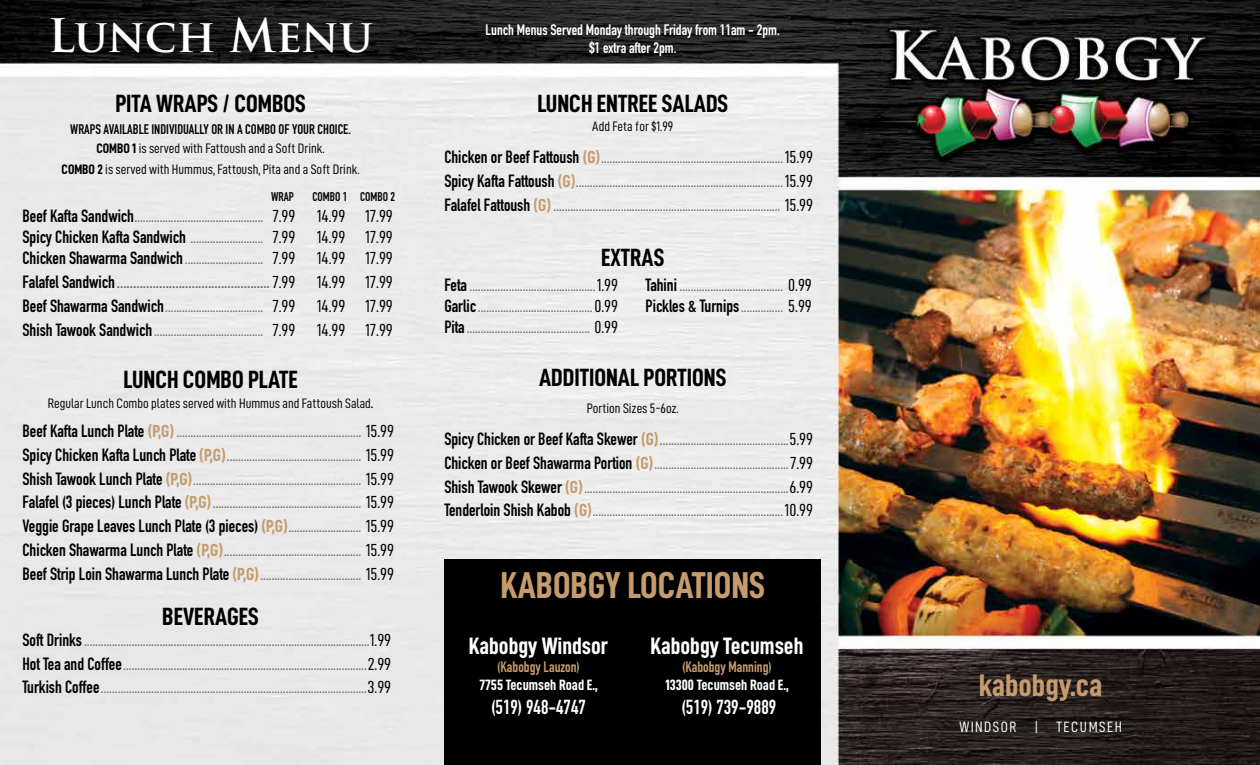
<style>
.page{position:relative;width:1260px;height:765px;background:#fff}
.page>*{position:absolute;margin:0;border:0;box-sizing:border-box;transform-origin:0 0}
.t1{font:700 45px "Trajan Pro";letter-spacing:-.01em;color:#fff}
.t2{font:37.5px "D DIN Condensed Bold";color:#c69b6d}
.t3{font:31.25px "D DIN Condensed Bold";color:#c69b6d;scale:1.05 1}
.t4{font:25px "D DIN Condensed Bold";color:#000}
.t5{font:23.75px "D DIN Condensed Bold";color:#fff}
.t6{font:700 20px "DIN Condensed";color:#fff}
.t7{font:17.5px/23.8px "D DIN Condensed";color:#6d6e71;text-align:justify}
.t8{font:700 17.5px "DIN Condensed";color:#000}
.t9{font:700 17.5px "DIN Condensed";color:#6d6e71}
.t10{font:700 15px/18px "DIN Condensed";color:#fff;text-align:center}
.t11{font:15px "D DIN Condensed Bold";color:#fff}
.t12{font:700 15px "DIN Condensed";color:#c79c6e}
.t13{font:15px "D DIN Condensed";letter-spacing:.1em;color:#fff}
.t14{font:13.75px/21.2px "D DIN Condensed";color:#000;text-align:center}
.t15{font:700 13.75px "DIN Condensed";color:#000}
.t16{font:700 12.5px "DIN Condensed";color:#000}
.s1{font-family:"D DIN Condensed Bold"}
.s2{font-family:"DIN Condensed";font-weight:700;color:#000}
.s3{color:#000}
.s4{font-family:"D DIN Condensed";font-weight:400;color:#000}
.s5{font-family:"DIN Condensed";font-weight:700}
.s6{font-family:"D DIN Condensed Bold";color:#c69b6d}
.s7{font-family:"D DIN Condensed Bold";font-weight:400;color:#c69b6d}
.s8{font-family:"D DIN Condensed";font-weight:400;color:#6d6e71}
.s9{font-family:"D DIN Condensed";font-weight:400}
</style>
<div class="page">
<img style="left:0;top:0;width:1260px;height:765px">
<div style="left:444px;top:560px;width:377px;height:205px;background:#000"></div>
<h1 class="t1" style="left:48px;top:7px;width:327px">Lunch Menu</h1>
<h3 class="t4" style="left:115px;top:90px;width:192px">PITA WRAPS / COMBOS</h3>
<p class="t15" style="left:70px;top:120px;width:282px">WRAPS AVAILABLE INDIVIDUALLY OR IN A COMBO OF YOUR CHOICE.</p>
<p class="t14" style="left:62px;top:138px;width:300px"><span class="s1">COMBO 1</span> is served with Fattoush and a Soft Drink.<br><span class="s1">COMBO 2</span> is served with Hummus, Fattoush, Pita and a Soft Drink.</p>
<p class="t16" style="left:271px;top:188px;width:24px">WRAP</p>
<p class="t16" style="left:313px;top:188px;width:84px">COMBO 1 COMBO 2</p>
<p class="t7" style="left:22px;top:205px;width:372px;line-height:21.2px"><span class="s2">Beef Kafta Sandwich</span>.............................................. <span class="s3">7.99 14.99 17.99<br></span><span class="s2">Spicy Chicken Kafta Sandwich</span> .......................... <span class="s3">7.99 14.99 17.99<br></span><span class="s2">Chicken Shawarma Sandwich</span>............................ <span class="s3">7.99 14.99 17.99</span></p>
<p class="t9" style="left:23px;top:270px;width:372px"><span class="s3">Falafel Sandwich</span>...............................................<span class="s4">7.99 14.99 17.99</span></p>
<p class="t7" style="left:23px;top:294px;width:372px"><span class="s2">Beef Shawarma Sandwich</span>................................... <span class="s3">7.99 14.99 17.99<br></span><span class="s2">Shish Tawook Sandwich</span>....................................... <span class="s3">7.99 14.99 17.99</span></p>
<h3 class="t4" style="left:123px;top:366px;width:176px">LUNCH COMBO PLATE</h3>
<p class="t14" style="left:48px;top:393px;width:327px">Regular Lunch Combo plates served with Hummus and Fattoush Salad<span class="s5">.</span></p>
<p class="t7" style="left:22px;top:419px;width:373px"><span class="s2">Beef Kafta Lunch Plate</span> <span class="s6">(P,G)</span>.................................................................. <span class="s3">15.99<br></span><span class="s2">Spicy Chicken Kafta Lunch Plate</span> <span class="s6">(P,G)</span>................................................ <span class="s3">15.99<br></span><span class="s2">Shish Tawook Lunch Plate</span> <span class="s6">(P,G)</span>............................................................ <span class="s3">15.99<br></span><span class="s2">Falafel (3 pieces) Lunch Plate</span> <span class="s6">(P,G)</span>..................................................... <span class="s3">15.99</span></p>
<p class="t8" style="left:22px;top:514px;width:373px">Veggie Grape Leaves Lunch Plate (3 pieces) <span class="s7">(P,G)</span><span class="s8">..........................</span> <span class="s9">15.99</span></p>
<p class="t7" style="left:22px;top:538px;width:373px"><span class="s2">Chicken Shawarma Lunch Plate</span> <span class="s6">(P,G)</span>................................................. <span class="s3">15.99<br></span><span class="s2">Beef Strip Loin Shawarma Lunch Plate</span> <span class="s6">(P,G)</span>.................................... <span class="s3">15.99</span></p>
<h3 class="t4" style="left:162px;top:602px;width:98px">BEVERAGES</h3>
<p class="t7" style="left:22px;top:628px;width:370px"><span class="s2">Soft Drinks</span>......................................................................................................<span class="s3">1.99<br></span><span class="s2">Hot Tea and Coffee</span>.......................................................................................<span class="s3">2.99<br></span><span class="s2">Turkish Coffee</span>...............................................................................................<span class="s3">3.99</span></p>
<p class="t10" style="left:486px;top:21px;width:296px">Lunch Menus Served Monday through Friday from 11am - 2pm. $1 extra after 2pm.</p>
<h3 class="t4" style="left:537px;top:90px;width:192px">LUNCH ENTREE SALADS</h3>
<p class="t14" style="left:592px;top:115px;width:83px">Add Feta for $1.99</p>
<p class="t7" style="left:444px;top:145px;width:370px"><span class="s2">Chicken or Beef Fattoush</span> <span class="s6">(G)</span>.................................................................<span class="s3">15.99<br></span><span class="s2">Spicy Kafta Fattoush</span> <span class="s6">(G)</span>..........................................................................<span class="s3">15.99<br></span><span class="s2">Falafel Fattoush</span> <span class="s6">(G)</span>................................................................................. <span class="s3">15.99</span></p>
<h3 class="t4" style="left:601px;top:243px;width:65px">EXTRAS</h3>
<p class="t7" style="left:444px;top:272px;width:175px"><span class="s2">Feta</span>.............................................<span class="s3">1.99</span></p>
<p class="t7" style="left:646px;top:272px;width:168px"><span class="s2">Tahini</span> ..................................... <span class="s3">0.99</span></p>
<p class="t7" style="left:444px;top:294px;width:175px"><span class="s2">Garlic</span>.........................................<span class="s3">0.99</span></p>
<p class="t8" style="left:646px;top:294px;width:168px">Pickles &amp; Turnips<span class="s8">...............</span> <span class="s9">5.99</span></p>
<p class="t7" style="left:444px;top:315px;width:175px"><span class="s2">Pita</span>............................................ <span class="s3">0.99</span></p>
<h3 class="t4" style="left:539px;top:363px;width:189px">ADDITIONAL PORTIONS</h3>
<p class="t14" style="left:587px;top:397px;width:94px">Portion Sizes 5-6oz.</p>
<p class="t7" style="left:444px;top:427px;width:370px"><span class="s2">Spicy Chicken or Beef Kafta Skewer</span> <span class="s6">(G)</span>..............................................<span class="s3">5.99<br></span><span class="s2">Chicken or Beef Shawarma Portion</span> <span class="s6">(G)</span>................................................<span class="s3">7.99<br></span><span class="s2">Shish Tawook Skewer</span> <span class="s6">(G)</span>.........................................................................<span class="s3">6.99<br></span><span class="s2">Tenderloin Shish Kabob</span> <span class="s6">(G)</span>....................................................................<span class="s3">10.99</span></p>
<h2 class="t2" style="left:501px;top:564px;width:266px">KABOBGY LOCATIONS</h2>
<h3 class="t5" style="left:469px;top:633px;width:141px">Kabobgy Windsor</h3>
<p class="t12" style="left:497px;top:656px;width:84px">(Kabobgy Lauzon)</p>
<p class="t11" style="left:480px;top:676px;width:120px">7755 Tecumseh Road E.,</p>
<p class="t6" style="left:491px;top:693px;width:96px">(519) 948-4747</p>
<h3 class="t5" style="left:651px;top:633px;width:154px">Kabobgy Tecumseh</h3>
<p class="t12" style="left:682px;top:656px;width:91px">(Kabobgy Manning)</p>
<p class="t11" style="left:665px;top:676px;width:125px">13300 Tecumseh Road E.,</p>
<p class="t6" style="left:682px;top:693px;width:96px">(519) 739-9889</p>
<h3 class="t3" style="left:979px;top:668px;width:119px">kabobgy.ca</h3>
<p class="t13" style="left:959px;top:719px;width:164px">WINDSOR | TECUMSEH</p>
</div>
